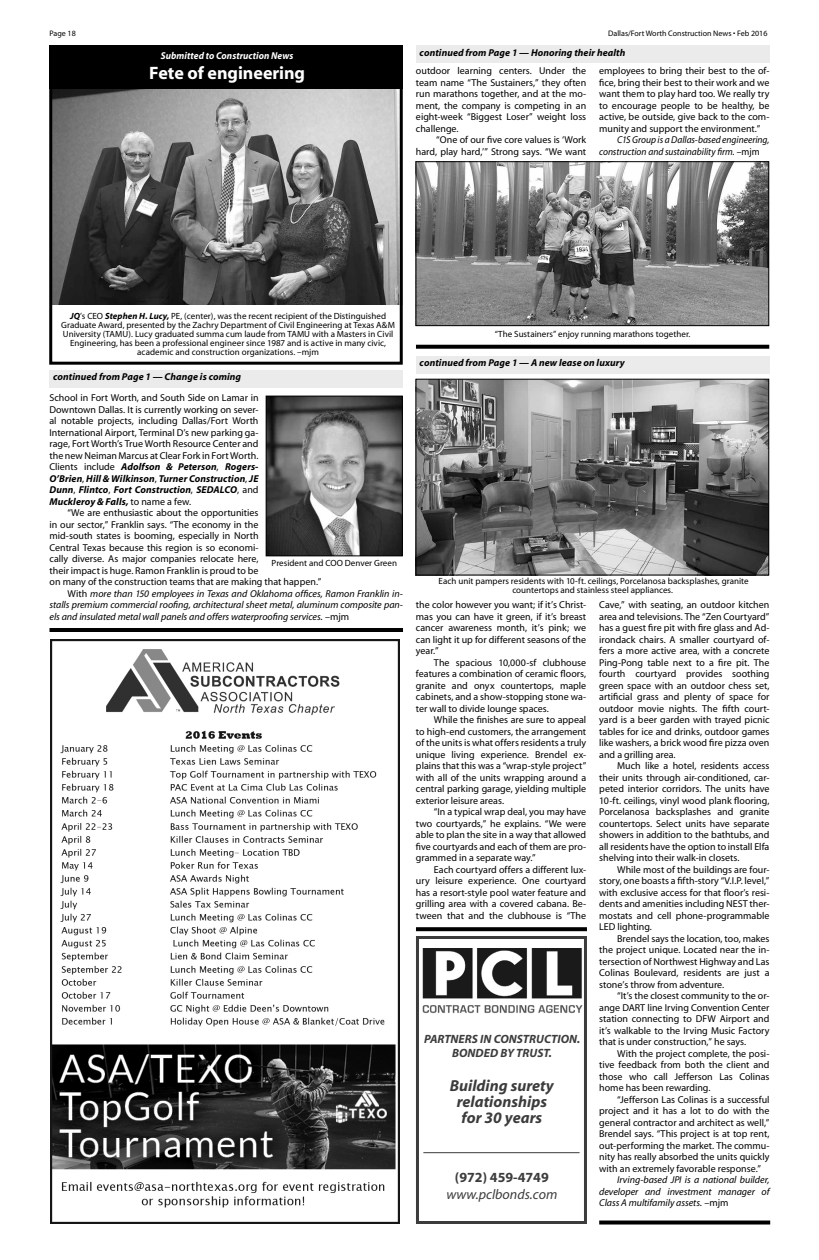
<style>
.page{position:relative;width:819px;height:1260px;background:#fff}
.page>*{position:absolute;margin:0;border:0;box-sizing:border-box;transform-origin:0 0}
.t1{font:700 18px "Myriad";letter-spacing:-.005em;color:#fff}
.t2{font:italic 700 16px/16px "Myriad";color:#3c3c3d;text-align:center}
.t3{font:italic 14px "Myriad";color:#3c3c3d}
.t4{font:700 14px "Myriad";color:#3c3c3d}
.t5{font:italic 700 12px/14.4px "Myriad";color:#3c3c3d;text-align:center}
.t6{font:10px/11.5px "Myriad";color:#000;text-align:justify}
.t7{font:italic 10px/11.5px "Myriad";color:#000;text-align:justify}
.t8{font:italic 700 10px "Myriad";letter-spacing:.005em;color:#000}
.t9{font:italic 10px/11.5px "Myriad";color:#000;scale:.95 1}
.t10{font:italic 700 10px "Myriad";letter-spacing:.005em;color:#fff;scale:.95 1}
.t11{font:9px/9px "Myriad";letter-spacing:.005em;color:#000;text-align:center}
.t12{font:8px "Myriad";color:#000}
.s1{font-style:normal}
.s2{font-weight:700;font-style:italic}
</style>
<div class="page">
<img style="left:53px;top:88px;width:346px;height:217px">
<div style="left:416px;top:45px;width:354px;height:18px;background:#ebebec"></div>
<div style="left:50px;top:370px;width:353px;height:18px;background:#ebebec"></div>
<div style="left:416px;top:356px;width:354px;height:18px;background:#ebebec"></div>
<hr style="left:423px;top:1152px;width:157px;height:1px;background:#3c3c3d">
<img style="left:422px;top:948px;width:161px;height:66px">
<div style="left:416px;top:936px;width:171px;height:288px;border:3px solid #3c3c3d"></div>
<img style="left:51px;top:639px;width:348px;height:585px">
<svg style="left:416px;top:927px;width:171px;height:4px"></svg>
<svg style="left:599px;top:1221px;width:171px;height:4px"></svg>
<img style="left:417px;top:381px;width:350px;height:193px">
<div style="left:415px;top:379px;width:354px;height:197px;border:1px solid #000"></div>
<svg style="left:416px;top:345px;width:353px;height:4px"></svg>
<img style="left:268px;top:398px;width:133px;height:156px">
<div style="left:266px;top:396px;width:137px;height:160px;border:1px solid #000"></div>
<hr style="left:50px;top:628px;width:353px;height:4px;background:#000">
<img style="left:417px;top:163px;width:350px;height:161px">
<div style="left:415px;top:161px;width:354px;height:165px;border:1px solid #000"></div>
<div style="left:49px;top:47px;width:354px;height:318px;border:3px solid #000"></div>
<div style="left:50px;top:45px;width:353px;height:43px;background:#000"></div>
<p class="t12" style="left:50px;top:29px;width:28px">Page 18</p>
<p class="t12" style="left:608px;top:29px;width:161px">Dallas/Fort Worth Construction News • Feb 2016</p>
<p class="t8" style="left:420px;top:47px;width:207px">continued from Page 1 — Honoring their health</p>
<p class="t10" style="left:161px;top:51px;width:141px">Submitted to Construction News</p>
<h1 class="t1" style="left:149px;top:63px;width:157px">Fete of engineering</h1>
<p class="t6" style="left:416px;top:65px;width:172px">outdoor learning centers. Under the team name “The Sustainers,” they often run marathons together, and at the mo&shy;ment, the company is competing in an eight-week “Biggest Loser” weight loss challenge.</p>
<p class="t6" style="left:416px;top:134px;width:172px;text-align:right">“One of our five core values is ‘Work hard, play hard,’” Strong says. “We want</p>
<p class="t6" style="left:599px;top:65px;width:172px">employees to bring their best to the of&shy;fice, bring their best to their work and we want them to play hard too. We really try to encourage people to be healthy, be active, be outside, give back to the com&shy;munity and support the environment.”</p>
<p class="t9" style="left:599px;top:134px;width:181px;text-indent:18px">C1S Group is a Dallas-based engineering, construction and sustainability firm. <span class="s1">–mjm</span></p>
<p class="t11" style="left:61px;top:312px;width:335px"><span class="s2">JQ</span>’s CEO <span class="s2">Stephen H. Lucy,</span> PE, (center), was the recent recipient of the Distinguished Graduate Award, presented by the Zachry Department of Civil Engineering at Texas A&amp;M University (TAMU). Lucy graduated summa cum laude from TAMU with a Masters in Civil Engineering, has been a professional engineer since 1987 and is active in many civic, academic and construction organizations. –mjm</p>
<p class="t8" style="left:53px;top:372px;width:189px">continued from Page 1 — Change is coming</p>
<p class="t6" style="left:50px;top:393px;width:211px">School in Fort Worth, and South Side on Lamar in Downtown Dallas. It is currently working on sever&shy;al notable projects, including Dallas/Fort Worth International Airport, Terminal D’s new parking ga&shy;rage, Fort Worth’s True Worth Resource Center and the new Neiman Marcus at Clear Fork in Fort Worth.<br>Clients include <span class="s2">Adolfson &amp; Peterson</span>, <span class="s2">Rogers-O’Brien</span>, <span class="s2">Hill &amp; Wilkinson</span>, <span class="s2">Turner Construction</span>, <span class="s2">JE Dunn</span>, <span class="s2">Flintco</span>, <span class="s2">Fort Construction</span>, <span class="s2">SEDALCO</span>, and <span class="s2">Muckleroy &amp; Falls,</span> to name a few.</p>
<p class="t6" style="left:68px;top:508px;width:193px">“We are enthusiastic about the opportunities</p>
<p class="t6" style="left:50px;top:519px;width:211px">in our sector,” Franklin says. “The economy in the</p>
<p class="t6" style="left:50px;top:531px;width:211px">mid-south states is booming, especially in North</p>
<p class="t6" style="left:50px;top:542px;width:211px">Central Texas because this region is so economi-</p>
<p class="t6" style="left:50px;top:554px;width:211px">cally diverse. As major companies relocate here,</p>
<p class="t6" style="left:50px;top:565px;width:211px">their impact is huge. Ramon Franklin is proud to be</p>
<p class="t6" style="left:50px;top:577px;width:273px">on many of the construction teams that are making that happen.”</p>
<p class="t7" style="left:68px;top:588px;width:337px"><span class="s1">With</span> more than 150 employees in Texas and Oklahoma offices, Ramon Franklin in-</p>
<p class="t7" style="left:50px;top:600px;width:355px">stalls premium commercial roofing, architectural sheet metal, aluminum composite pan-</p>
<p class="t7" style="left:50px;top:611px;width:301px">els and insulated metal wall panels and offers waterproofing services. <span class="s1">–mjm</span></p>
<p class="t11" style="left:272px;top:559px;width:127px">President and COO Denver Green</p>
<p class="t11" style="left:495px;top:330px;width:197px">“The Sustainers” enjoy running marathons together.</p>
<p class="t8" style="left:420px;top:358px;width:207px">continued from Page 1 — A new lease on luxury</p>
<p class="t11" style="left:439px;top:577px;width:312px">Each unit pampers residents with 10-ft. ceilings, Porcelanosa backsplashes, granite countertops and stainless steel appliances.</p>
<p class="t6" style="left:416px;top:599px;width:172px">the color however you want; if it’s Christ&shy;mas you can have it green, if it’s breast cancer awareness month, it’s pink; we can light it up for different seasons of the year.”</p>
<p class="t6" style="left:416px;top:657px;width:172px;text-indent:18px">The spacious 10,000-sf clubhouse features a combination of ceramic floors, granite and onyx countertops, maple cabinets, and a show-stopping stone wa&shy;ter wall to divide lounge spaces.</p>
<p class="t6" style="left:416px;top:714px;width:172px;text-indent:18px">While the finishes are sure to appeal to high-end customers, the arrangement of the units is what offers residents a truly unique living experience. Brendel ex&shy;plains that this was a “wrap-style project” with all of the units wrapping around a central parking garage, yielding multiple exterior leisure areas.</p>
<p class="t6" style="left:416px;top:806px;width:172px;text-indent:18px">“In a typical wrap deal, you may have two courtyards,” he explains. “We were able to plan the site in a way that allowed five courtyards and each of them are pro&shy;grammed in a separate way.”</p>
<p class="t6" style="left:416px;top:864px;width:172px;text-indent:18px">Each courtyard offers a different lux&shy;ury leisure experience. One courtyard has a resort-style pool water feature and grilling area with a covered cabana. Be&shy;tween that and the clubhouse is “The</p>
<p class="t5" style="left:424px;top:1032px;width:158px">PARTNERS IN CONSTRUCTION.<br>BONDED BY TRUST.</p>
<h2 class="t2" style="left:450px;top:1078px;width:106px">Building surety relationships for 30 years</h2>
<h3 class="t4" style="left:455px;top:1170px;width:95px">(972) 459-4749</h3>
<h3 class="t3" style="left:447px;top:1187px;width:112px">www.pclbonds.com</h3>
<p class="t6" style="left:599px;top:599px;width:172px">Cave,” with seating, an outdoor kitchen area and televisions. The “Zen Courtyard” has a guest fire pit with fire glass and Ad&shy;irondack chairs. A smaller courtyard of&shy;fers a more active area, with a concrete Ping-Pong table next to a fire pit. The fourth courtyard provides soothing green space with an outdoor chess set, artificial grass and plenty of space for outdoor movie nights. The fifth court&shy;yard is a beer garden with trayed picnic tables for ice and drinks, outdoor games like washers, a brick wood fire pizza oven and a grilling area.</p>
<p class="t6" style="left:599px;top:760px;width:172px;text-indent:18px">Much like a hotel, residents access their units through air-conditioned, car&shy;peted interior corridors. The units have 10-ft. ceilings, vinyl wood plank flooring, Porcelanosa backsplashes and granite countertops. Select units have separate showers in addition to the bathtubs, and all residents have the option to install Elfa shelving into their walk-in closets.</p>
<p class="t6" style="left:599px;top:864px;width:172px;text-indent:18px">While most of the buildings are four&shy;story, one boasts a fifth-story “V.I.P. level,” with exclusive access for that floor’s resi&shy;dents and amenities including NEST ther&shy;mostats and cell phone-programmable LED lighting.</p>
<p class="t6" style="left:599px;top:933px;width:172px;text-indent:18px">Brendel says the location, too, makes the project unique. Located near the in&shy;tersection of Northwest Highway and Las Colinas Boulevard, residents are just a stone’s throw from adventure.</p>
<p class="t6" style="left:599px;top:990px;width:172px;text-indent:18px">“It’s the closest community to the or&shy;ange DART line Irving Convention Center station connecting to DFW Airport and it’s walkable to the Irving Music Factory that is under construction,” he says.</p>
<p class="t6" style="left:599px;top:1048px;width:172px;text-indent:18px">With the project complete, the posi&shy;tive feedback from both the client and those who call Jefferson Las Colinas home has been rewarding.</p>
<p class="t6" style="left:599px;top:1094px;width:172px;text-indent:18px">“Jefferson Las Colinas is a successful project and it has a lot to do with the general contractor and architect as well,” Brendel says. “This project is at top rent, out-performing the market. The commu&shy;nity has really absorbed the units quickly with an extremely favorable response.”</p>
<p class="t7" style="left:599px;top:1174px;width:172px;text-indent:18px">Irving-based JPI is a national builder, developer and investment manager of Class A multifamily assets. <span class="s1">–mjm</span></p>
</div>
